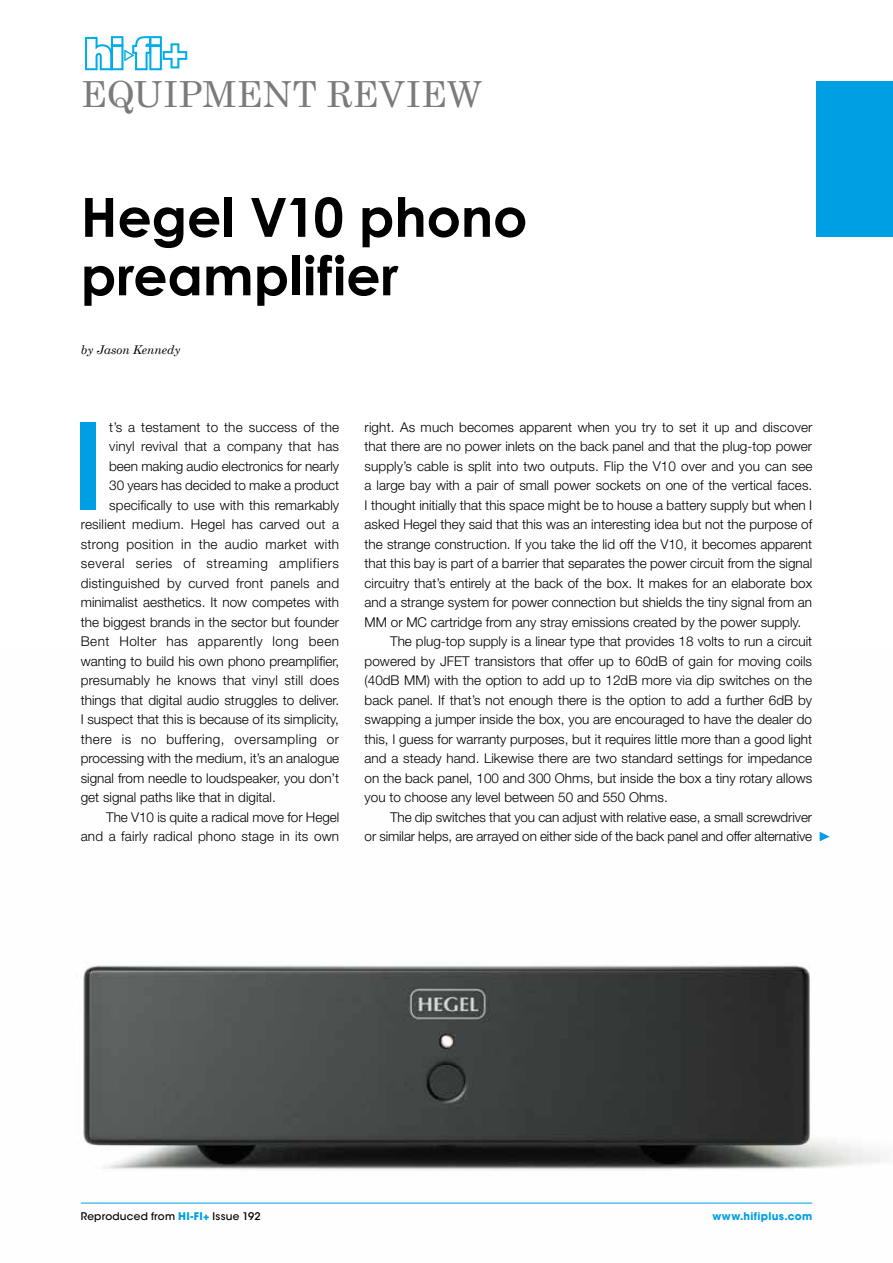
<style>
.page{position:relative;width:893px;height:1263px;background:#fff}
.page>*{position:absolute;margin:0;border:0;box-sizing:border-box;transform-origin:0 0}
.t1{font:500 122.7px "Helvetica Neue LT Std";color:#009fe3}
.t2{font:700 54px/58.5px "Century Gothic";letter-spacing:-.005em;color:#000}
.t3{font:36px "Century Schoolbook";color:#7c7b7b}
.t4{font:300 13.5px "Helvetica Neue LT Std";color:#000}
.t5{font:300 13.5px "Helvetica Neue LT Std";letter-spacing:.02em;color:#000}
.t6{font:300 13.5px "Helvetica Neue LT Std";letter-spacing:.035em;color:#000}
.t7{font:300 13.5px "Helvetica Neue LT Std";letter-spacing:.04em;color:#000}
.t8{font:italic 12px "Century Schoolbook";color:#000}
.t9{font:500 10.5px "ITC Avant Garde Std";letter-spacing:.02em;color:#000}
.t10{font:700 10.5px "ITC Avant Garde Std";letter-spacing:.03em;color:#009fe3}
.s1{font-weight:700;color:#009fe3}
</style>
<div class="page">
<img style="left:80px;top:831px;width:800px;height:373px">
<svg style="left:820px;top:832px;width:10px;height:9px"></svg>
<div style="left:816px;top:81px;width:77px;height:156px;background:#009fe3"></div>
<hr style="left:81px;top:1203px;width:731px;height:1px;background:#009fe3">
<svg style="left:85px;top:36px;width:102px;height:34px"></svg>
<h3 class="t3" style="left:81px;top:72px;width:403px">EQUIPMENT REVIEW</h3>
<h2 class="t2" style="left:81px;top:187px;width:448px">Hegel V10 phono preamplifier</h2>
<p class="t8" style="left:81px;top:342px;width:101px">by Jason Kennedy</p>
<h1 class="t1" style="left:71px;top:393px;width:36px">I</h1>
<p class="t4" style="left:109px;top:419px;width:231px">t’s a testament to the success of the</p>
<p class="t4" style="left:109px;top:438px;width:231px">vinyl revival that a company that has</p>
<p class="t4" style="left:109px;top:458px;width:231px">been making audio electronics for nearly</p>
<p class="t4" style="left:109px;top:477px;width:231px">30 years has decided to make a product</p>
<p class="t4" style="left:109px;top:497px;width:231px">specifically to use with this remarkably</p>
<p class="t4" style="left:81px;top:516px;width:260px">resilient medium. Hegel has carved out a</p>
<p class="t5" style="left:81px;top:536px;width:260px">strong position in the audio market with</p>
<p class="t7" style="left:81px;top:555px;width:260px">several series of streaming amplifiers</p>
<p class="t5" style="left:81px;top:575px;width:260px">distinguished by curved front panels and</p>
<p class="t4" style="left:81px;top:594px;width:260px">minimalist aesthetics. It now competes with</p>
<p class="t4" style="left:81px;top:614px;width:260px">the biggest brands in the sector but founder</p>
<p class="t6" style="left:81px;top:633px;width:260px">Bent Holter has apparently long been</p>
<p class="t4" style="left:81px;top:653px;width:260px">wanting to build his own phono preamplifier,</p>
<p class="t4" style="left:81px;top:672px;width:260px">presumably he knows that vinyl still does</p>
<p class="t4" style="left:81px;top:692px;width:260px">things that digital audio struggles to deliver.</p>
<p class="t4" style="left:81px;top:711px;width:260px">I suspect that this is because of its simplicity,</p>
<p class="t6" style="left:81px;top:731px;width:260px">there is no buffering, oversampling or</p>
<p class="t4" style="left:81px;top:750px;width:260px">processing with the medium, it’s an analogue</p>
<p class="t4" style="left:81px;top:770px;width:260px">signal from needle to loudspeaker, you don’t</p>
<p class="t4" style="left:81px;top:789px;width:197px">get signal paths like that in digital.</p>
<p class="t4" style="left:106px;top:809px;width:234px">The V10 is quite a radical move for Hegel</p>
<p class="t4" style="left:81px;top:828px;width:260px">and a fairly radical phono stage in its own</p>
<p class="t4" style="left:365px;top:419px;width:449px">right. As much becomes apparent when you try to set it up and discover</p>
<p class="t4" style="left:365px;top:438px;width:449px">that there are no power inlets on the back panel and that the plug-top power</p>
<p class="t4" style="left:365px;top:458px;width:449px">supply’s cable is split into two outputs. Flip the V10 over and you can see</p>
<p class="t4" style="left:365px;top:477px;width:449px">a large bay with a pair of small power sockets on one of the vertical faces.</p>
<p class="t4" style="left:365px;top:497px;width:449px">I thought initially that this space might be to house a battery supply but when I</p>
<p class="t4" style="left:365px;top:516px;width:449px">asked Hegel they said that this was an interesting idea but not the purpose of</p>
<p class="t4" style="left:365px;top:536px;width:449px">the strange construction. If you take the lid off the V10, it becomes apparent</p>
<p class="t4" style="left:365px;top:555px;width:449px">that this bay is part of a barrier that separates the power circuit from the signal</p>
<p class="t4" style="left:365px;top:575px;width:449px">circuitry that’s entirely at the back of the box. It makes for an elaborate box</p>
<p class="t4" style="left:365px;top:594px;width:449px">and a strange system for power connection but shields the tiny signal from an</p>
<p class="t4" style="left:365px;top:614px;width:438px">MM or MC cartridge from any stray emissions created by the power supply.</p>
<p class="t4" style="left:390px;top:633px;width:423px">The plug-top supply is a linear type that provides 18 volts to run a circuit</p>
<p class="t4" style="left:365px;top:653px;width:449px">powered by JFET transistors that offer up to 60dB of gain for moving coils</p>
<p class="t4" style="left:365px;top:672px;width:449px">(40dB MM) with the option to add up to 12dB more via dip switches on the</p>
<p class="t4" style="left:365px;top:692px;width:449px">back panel. If that’s not enough there is the option to add a further 6dB by</p>
<p class="t4" style="left:365px;top:711px;width:449px">swapping a jumper inside the box, you are encouraged to have the dealer do</p>
<p class="t4" style="left:365px;top:731px;width:449px">this, I guess for warranty purposes, but it requires little more than a good light</p>
<p class="t4" style="left:365px;top:750px;width:449px">and a steady hand. Likewise there are two standard settings for impedance</p>
<p class="t4" style="left:365px;top:770px;width:449px">on the back panel, 100 and 300 Ohms, but inside the box a tiny rotary allows</p>
<p class="t4" style="left:365px;top:789px;width:305px">you to choose any level between 50 and 550 Ohms.</p>
<p class="t4" style="left:390px;top:808px;width:423px">The dip switches that you can adjust with relative ease, a small screwdriver</p>
<p class="t4" style="left:365px;top:828px;width:449px">or similar helps, are arrayed on either side of the back panel and offer alternative</p>
<p class="t9" style="left:81px;top:1210px;width:181px">Reproduced from <span class="s1">HI-FI+</span> Issue 192</p>
<p class="t10" style="left:712px;top:1210px;width:101px">www.hifiplus.com</p>
</div>
